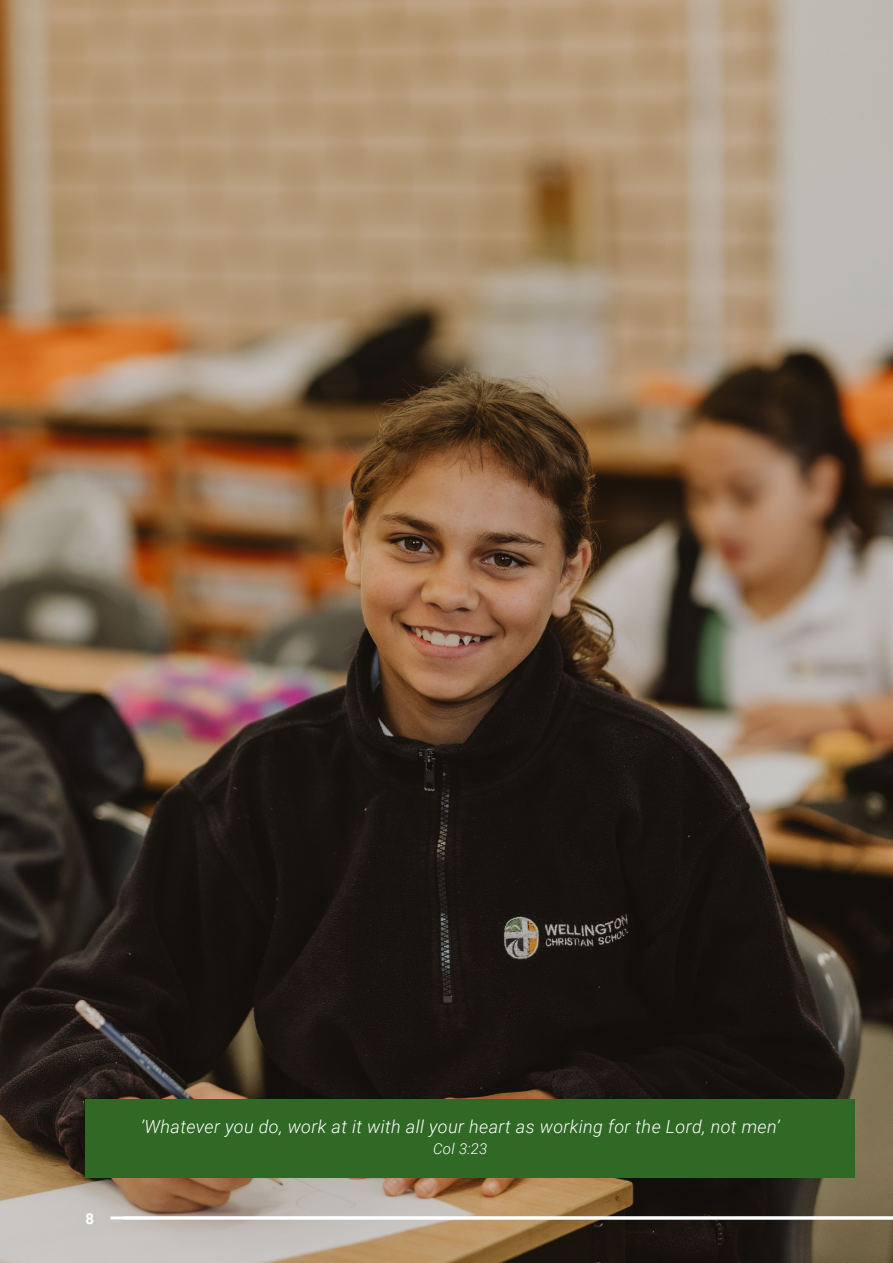
<style>
.page{position:relative;width:893px;height:1263px;background:#fff}
.page>*{position:absolute;margin:0;border:0;box-sizing:border-box;transform-origin:0 0}
.Body_text{font:italic 300 18px "Roboto";letter-spacing:.02em;color:#fff}
.Body_text-2{font:italic 300 15px "Roboto";color:#fff}
.t1{font:700 15px "Roboto";color:#fff}
</style>
<div class="page">
<img style="left:0;top:0;width:893px;height:1263px">
<div style="left:85px;top:1099px;width:770px;height:79px;background:#306825"></div>
<hr style="left:123px;top:1216px;width:770px;height:3px;background:#fff">
<p class="t1" style="left:85px;top:1208px;width:10px">8</p>
<p class="Body_text" style="left:141px;top:1114px;width:640px">’Whatever you do, work at it with all your heart as working for the Lord, not men’</p>
<p class="Body_text-2" style="left:433px;top:1138px;width:56px">Col 3:23</p>
</div>
